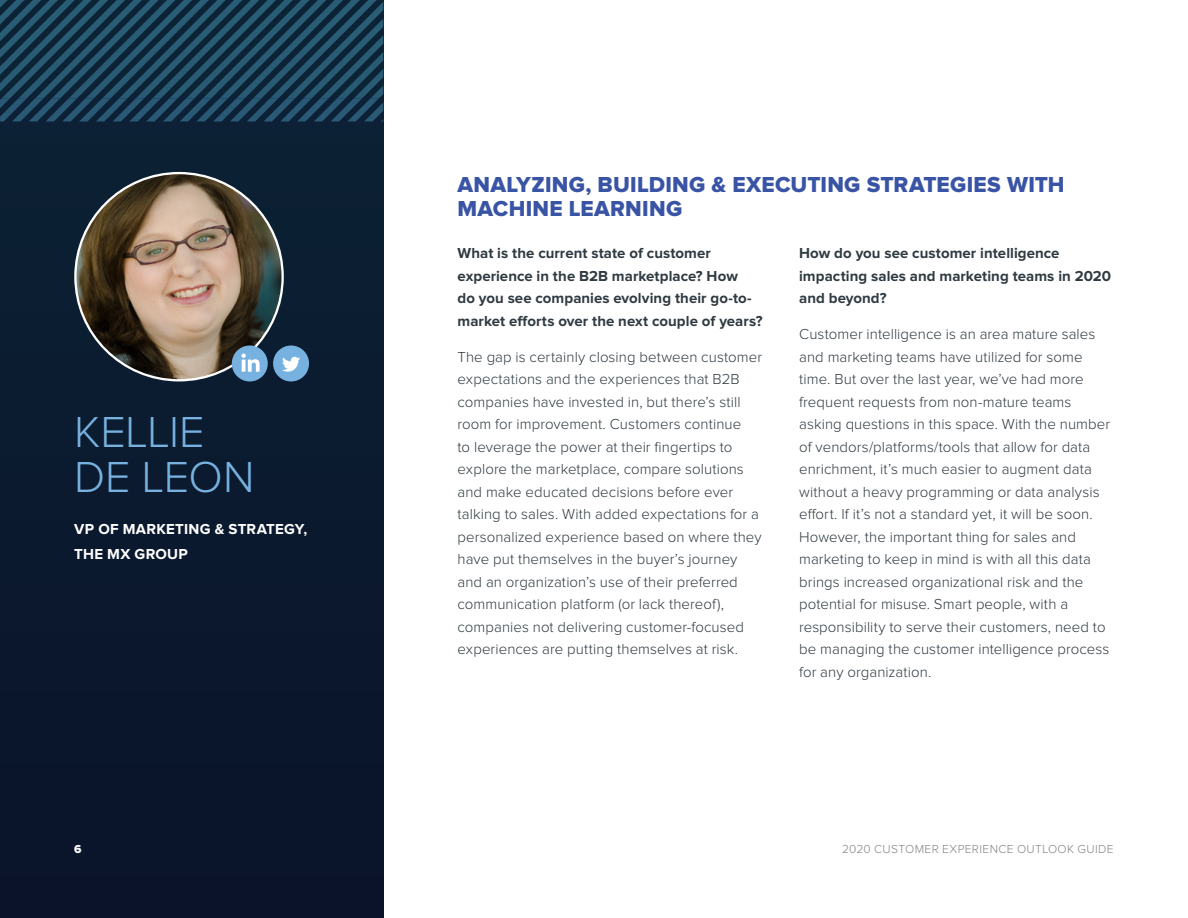
<style>
.page{position:relative;width:1188px;height:918px;background:#fff}
.page>*{position:absolute;margin:0;border:0;box-sizing:border-box;transform-origin:0 0}
.t1{font:300 45px/45px "Proxima Nova";color:#77b1e0}
.t2{font:22.5px/24px "Proxima Nova Extrabld";letter-spacing:.01em;color:#3954a5}
.t3{font:300 15px/22.5px "Proxima Nova";letter-spacing:.005em;color:#2f3a41}
.t4{font:700 15px/22.5px "Proxima Nova";letter-spacing:.005em;color:#2f3a41}
.t5{font:700 15px/24.8px "Proxima Nova";letter-spacing:.02em;color:#fff}
.t6{font:300 12px "Proxima Nova";letter-spacing:.03em;color:#818287}
.t7{font:12px "Proxima Nova Extrabld";color:#fff}
</style>
<div class="page">
<div style="left:0;top:0;width:383px;height:918px;background:#0b192e"></div>
<svg style="left:0;top:0;width:383px;height:122px"></svg>
<img style="left:75px;top:173px;width:208px;height:207px;border-radius:104px">
<div style="left:232px;top:345px;width:36px;height:36px;background:#77b1e0;border-radius:50%"></div>
<svg style="left:241px;top:354px;width:19px;height:18px"></svg>
<div style="left:273px;top:345px;width:36px;height:36px;background:#77b1e0;border-radius:50%"></div>
<svg style="left:282px;top:357px;width:18px;height:15px"></svg>
<h1 class="t1" style="left:74px;top:411px;width:182px">KELLIE<br>DE LEON</h1>
<p class="t5" style="left:74px;top:517px;width:235px">VP OF MARKETING &amp; STRATEGY,<br>THE MX GROUP</p>
<h2 class="t2" style="left:458px;top:174px;width:609px">ANALYZING, BUILDING &amp; EXECUTING STRATEGIES WITH<br>MACHINE LEARNING</h2>
<p class="t4" style="left:458px;top:242px;width:307px">What is the current state of customer experience in the B2B marketplace? How<br>do you see companies evolving their go-to&shy;market efforts over the next couple of years?</p>
<p class="t3" style="left:458px;top:346px;width:306px">The gap is certainly closing between customer expectations and the experiences that B2B companies have invested in, but there’s still room for improvement. Customers continue<br>to leverage the power at their fingertips to explore the marketplace, compare solutions and make educated decisions before ever talking to sales. With added expectations for a personalized experience based on where they have put themselves in the buyer’s journey and an organization’s use of their preferred communication platform (or lack thereof), companies not delivering customer-focused experiences are putting themselves at risk.</p>
<p class="t4" style="left:799px;top:242px;width:314px">How do you see customer intelligence impacting sales and marketing teams in 2020 and beyond?</p>
<p class="t3" style="left:799px;top:323px;width:313px">Customer intelligence is an area mature sales and marketing teams have utilized for some time. But over the last year, we’ve had more frequent requests from non-mature teams asking questions in this space. With the number of vendors/platforms/tools that allow for data enrichment, it’s much easier to augment data without a heavy programming or data analysis effort. If it’s not a standard yet, it will be soon.<br>However, the important thing for sales and marketing to keep in mind is with all this data brings increased organizational risk and the potential for misuse. Smart people, with a responsibility to serve their customers, need to be managing the customer intelligence process for any organization.</p>
<p class="t7" style="left:74px;top:844px;width:9px">6</p>
<p class="t6" style="left:842px;top:844px;width:273px">2020 CUSTOMER EXPERIENCE OUTLOOK GUIDE</p>
</div>
